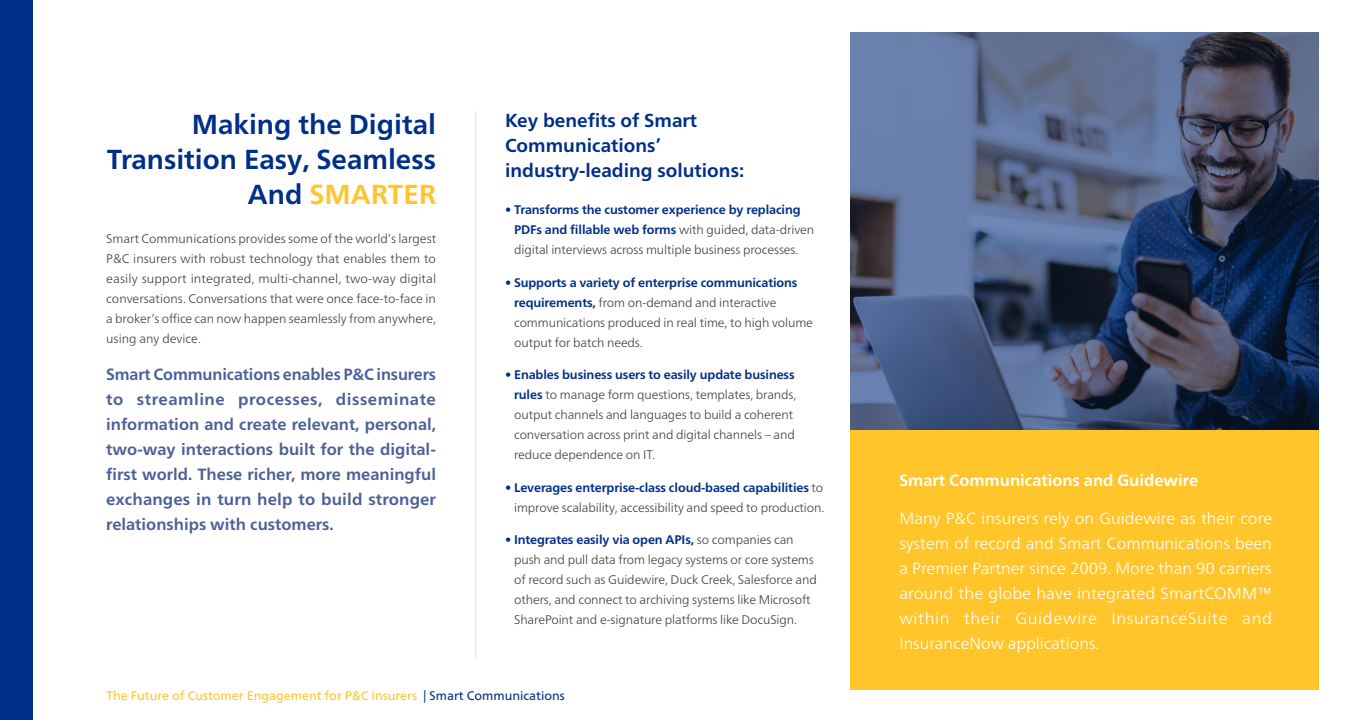
<style>
.page{position:relative;width:1350px;height:720px;background:#fff}
.page>*{position:absolute;margin:0;border:0;box-sizing:border-box;transform-origin:0 0}
.t1{font:700 27.5px/35px "Frutiger Neue LT Pro";color:#002f87;text-align:right}
.t2{font:700 18.75px/25px "Frutiger Neue LT Pro";color:#002f87}
.t3{font:700 16.25px/25px "Frutiger Neue LT Pro";color:#4b6097;text-align:justify}
.t4{font:300 16.25px/25px "Frutiger Neue LT Pro";color:#fff;text-align:justify}
.t5{font:700 16.25px "Frutiger Neue LT Pro";color:#fff}
.t6{font:300 12.5px/20px "Frutiger Neue LT Pro";letter-spacing:-.01em;color:#404041}
.t7{font:12.5px "Frutiger Neue LT Pro";color:#ffc52b}
.s1{color:#ffc52b}
.s2{font-weight:700;color:#002f87}
.s3{color:#002f87}
</style>
<div class="page">
<svg style="left:850px;top:32px;width:469px;height:398px;background:#455576"></svg>
<div style="left:0;top:0;width:32px;height:720px;background:#002f87"></div>
<div style="left:850px;top:430px;width:469px;height:260px;background:#ffc52b"></div>
<hr style="left:475px;top:111px;width:1px;height:546px;background:#e1e2e3">
<h1 class="t1" style="left:107px;top:107px;width:331px">Making the Digital<br>Transition Easy, Seamless<br>And <span class="s1">SMARTER</span></h1>
<p class="t6" style="left:106px;top:228px;width:331px;text-align:justify">Smart Communications provides some of the world’s largest P&amp;C insurers with robust technology that enables them to easily support integrated, multi-channel, two-way digital conversations. Conversations that were once face-to-face in a broker’s office can now happen seamlessly from anywhere, using any device.</p>
<p class="t3" style="left:106px;top:362px;width:331px">Smart Communications enables P&amp;C insurers to streamline processes, disseminate information and create relevant, personal, two-way interactions built for the digital&shy;first world. These richer, more meaningful exchanges in turn help to build stronger relationships with customers.</p>
<h2 class="t2" style="left:505px;top:108px;width:241px">Key benefits of Smart<br>Communications’ industry-leading solutions:</h2>
<p class="t6" style="left:514px;top:200px;width:302px;text-indent:-9px"><span class="s2">• Transforms the customer experience by replacing<br>PDFs and fillable web forms</span> with guided, data-driven digital interviews across multiple business processes.</p>
<p class="t6" style="left:514px;top:273px;width:300px;text-indent:-9px"><span class="s2">• Supports a variety of enterprise communications requirements,</span> from on-demand and interactive communications produced in real time, to high volume output for batch needs.</p>
<p class="t6" style="left:514px;top:365px;width:284px;text-indent:-9px"><span class="s2">• Enables business users to easily update business rules</span> to manage form questions, templates, brands, output channels and languages to build a coherent conversation across print and digital channels – and reduce dependence on IT.</p>
<p class="t6" style="left:505px;top:478px;width:321px;text-align:right"><span class="s2">• Leverages enterprise-class cloud-based capabilities</span> to improve scalability, accessibility and speed to production.</p>
<p class="t6" style="left:514px;top:530px;width:304px;text-indent:-9px"><span class="s2">• Integrates easily via open APIs,</span> so companies can push and pull data from legacy systems or core systems of record such as Guidewire, Duck Creek, Salesforce and others, and connect to archiving systems like Microsoft SharePoint and e-signature platforms like DocuSign.</p>
<p class="t7" style="left:106px;top:688px;width:460px">The Future of Customer Engagement for P&amp;C Insurers <span class="s3">| Smart Communications</span></p>
<h3 class="t5" style="left:899px;top:471px;width:300px">Smart Communications and Guidewire</h3>
<p class="t4" style="left:899px;top:506px;width:374px">Many P&amp;C insurers rely on Guidewire as their core system of record and Smart Communications been a Premier Partner since 2009. More than 90 carriers around the globe have integrated SmartCOMM™️ within their Guidewire InsuranceSuite and InsuranceNow applications.</p>
</div>
